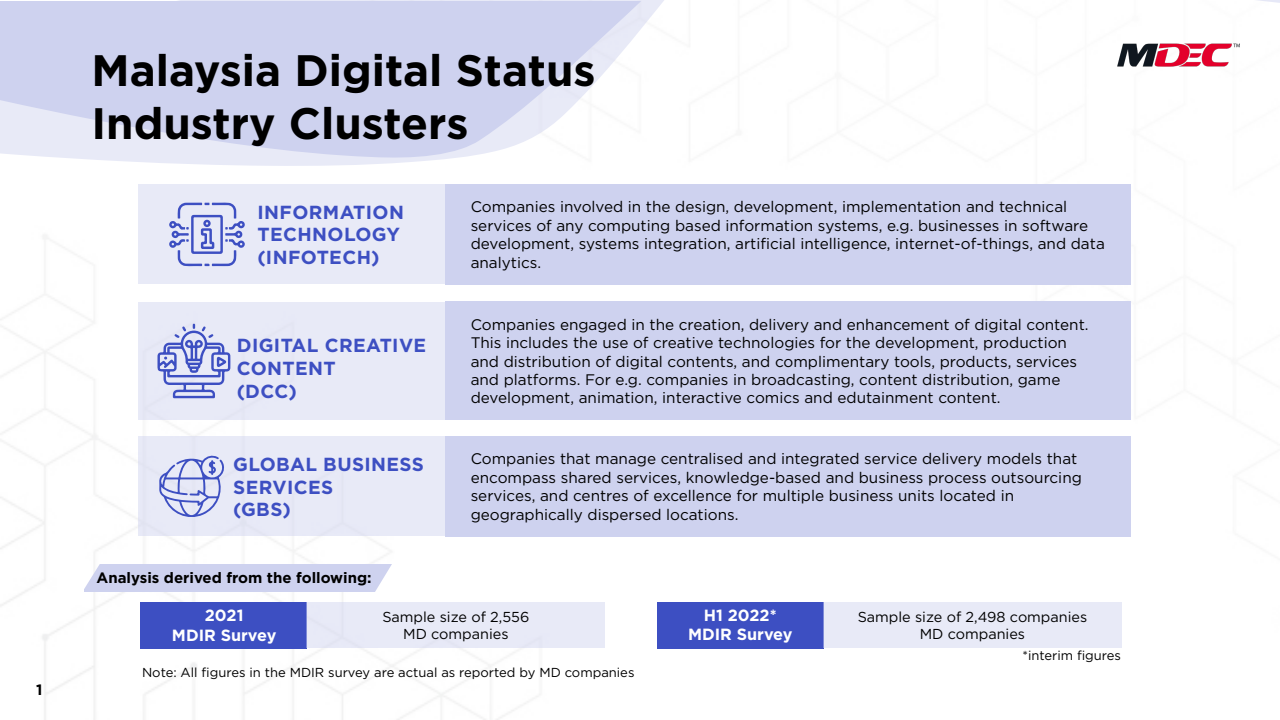
<style>
.page{position:relative;width:1280px;height:720px;background:#fff}
.page>*{position:absolute;margin:0;border:0;box-sizing:border-box;transform-origin:0 0}
.t1{font:700 44px/52.8px "Gotham Pro";color:#000}
.t2{font:700 18.9px/22.7px "Gotham Pro";letter-spacing:.02em;color:#3d4fc2}
.t3{font:700 16.2px/19.4px "Gotham Pro";color:#fff;text-align:center}
.t4{font:15.3px/18.4px "Gotham Pro";color:#000}
.t5{font:700 15px "Gotham Pro";color:#000}
.t6{font:14.4px/17.3px "Gotham Pro";color:#000;text-align:center}
.t7{font:13px "Gotham Pro";color:#000}
</style>
<div class="page">
<svg style="left:126px;top:0;width:538px;height:166px"></svg>
<svg style="left:0;top:1px;width:641px;height:160px;background:#d6d9f1"></svg>
<div style="left:138px;top:184px;width:307px;height:100px;background:#e8eaf7"></div>
<svg style="left:169px;top:202px;width:76px;height:64px"></svg>
<div style="left:446px;top:184px;width:685px;height:101px;background:#ced2ef"></div>
<div style="left:138px;top:302px;width:307px;height:118px;background:#e8eaf7"></div>
<div style="left:446px;top:302px;width:685px;height:118px;background:#ced2ef"></div>
<svg style="left:157px;top:324px;width:73px;height:74px"></svg>
<div style="left:138px;top:436px;width:307px;height:100px;background:#e8eaf7"></div>
<div style="left:446px;top:436px;width:685px;height:101px;background:#ced2ef"></div>
<svg style="left:159px;top:455px;width:65px;height:62px"></svg>
<img style="left:1117px;top:43px;width:123px;height:24px">
<svg style="left:1258px;top:0;width:22px;height:3px"></svg>
<div style="left:84px;top:564px;width:308px;height:28px;background:#ced2ef"></div>
<div style="left:140px;top:602px;width:167px;height:47px;background:#3d4fc2"></div>
<div style="left:307px;top:602px;width:298px;height:46px;background:#e8eaf7"></div>
<div style="left:657px;top:602px;width:166px;height:47px;background:#3d4fc2"></div>
<div style="left:823px;top:602px;width:299px;height:46px;background:#e8eaf7"></div>
<p class="t5" style="left:36px;top:681px;width:8px">1</p>
<h1 class="t1" style="left:91px;top:43px;width:506px">Malaysia Digital Status<br>Industry Clusters</h1>
<p class="t2" style="left:257px;top:200px;width:148px">INFORMATION<br>TECHNOLOGY (INFOTECH)</p>
<p class="t4" style="left:471px;top:198px;width:636px">Companies involved in the design, development, implementation and technical services of any computing based information systems, e.g. businesses in software development, systems integration, artificial intelligence, internet-of-things, and data analytics.</p>
<p class="t2" style="left:237px;top:334px;width:191px">DIGITAL CREATIVE<br>CONTENT<br>(DCC)</p>
<p class="t2" style="left:233px;top:452px;width:192px">GLOBAL BUSINESS<br>SERVICES<br>(GBS)</p>
<p class="t4" style="left:471px;top:315px;width:619px">Companies engaged in the creation, delivery and enhancement of digital content.<br>This includes the use of creative technologies for the development, production and distribution of digital contents, and complimentary tools, products, services and platforms. For e.g. companies in broadcasting, content distribution, game development, animation, interactive comics and edutainment content.</p>
<p class="t4" style="left:471px;top:450px;width:613px">Companies that manage centralised and integrated service delivery models that encompass shared services, knowledge-based and business process outsourcing services, and centres of excellence for multiple business units located in geographically dispersed locations.</p>
<p class="t5" style="left:96px;top:569px;width:277px">Analysis derived from the following:</p>
<p class="t3" style="left:172px;top:606px;width:106px">2021<br>MDIR Survey</p>
<p class="t6" style="left:382px;top:608px;width:149px">Sample size of 2,556<br>MD companies</p>
<p class="t3" style="left:688px;top:605px;width:106px">H1 2022*<br>MDIR Survey</p>
<p class="t6" style="left:858px;top:608px;width:231px">Sample size of 2,498 companies<br>MD companies</p>
<p class="t7" style="left:142px;top:666px;width:494px">Note: All figures in the MDIR survey are actual as reported by MD companies</p>
<p class="t7" style="left:1022px;top:648px;width:100px">*interim figures</p>
</div>
